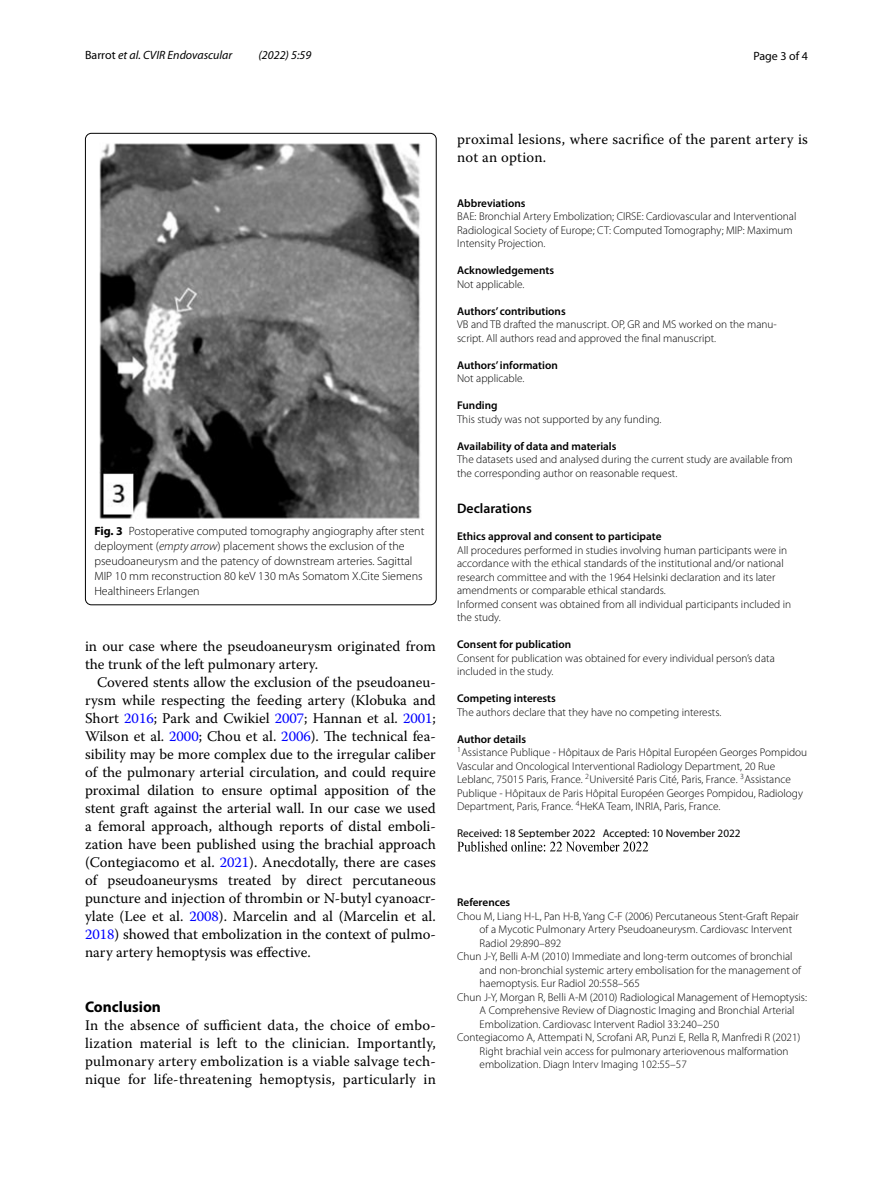
<style>
.page{position:relative;width:893px;height:1187px;background:#fff}
.page>*{position:absolute;margin:0;border:0;box-sizing:border-box;transform-origin:0 0}
.t1{font:700 15.45px "Myriad Pro";color:#000}
.t2{font:14.7px/18px "Warnock Pro";letter-spacing:.01em;color:#000}
.t3{font:600 13.8px "Myriad Pro";color:#000}
.t4{font:300 12px/15px "Myriad Pro";color:#000}
.t5{font:italic 12px "Myriad Pro";color:#000}
.t6{font:12px "Myriad Pro";color:#000}
.t7{font:300 11.25px/13.5px "Myriad Pro";color:#000}
.t8{font:600 11.25px "Myriad Pro";color:#000}
.t9{font:11.25px "Myriad Pro";color:#000}
.s1{font-style:normal}
.s2{font-weight:700}
.s3{font-style:italic}
.s4{color:#00f}
.s5{font-weight:600}
</style>
<div class="page">
<img style="left:457px;top:841px;width:192px;height:11px">
<img style="left:100px;top:143px;width:321px;height:376px">
<p class="t5" style="left:85px;top:48px;width:149px"><span class="s1">Barrot</span> et al. CVIR Endovascular</p>
<p class="t5" style="left:259px;top:48px;width:54px">(2022) 5:59</p>
<p class="t6" style="left:753px;top:48px;width:56px">Page 3 of 4</p>
<p class="t4" style="left:94px;top:523px;width:331px"><span class="s2">Fig. 3</span> Postoperative computed tomography angiography after stent deployment (<span class="s3">empty arrow</span>) placement shows the exclusion of the pseudoaneurysm and the patency of downstream arteries. Sagittal MIP 10 mm reconstruction 80 keV 130 mAs Somatom X.Cite Siemens Healthineers Erlangen</p>
<h2 class="t2" style="left:85px;top:636px;width:352px">in our case where the pseudoaneurysm originated from the trunk of the left pulmonary artery.</h2>
<p class="t2" style="left:85px;top:672px;width:352px;text-align:justify;text-indent:12px">Covered stents allow the exclusion of the pseudoaneu&shy;rysm while respecting the feeding artery (Klobuka and Short <span class="s4">2016</span>; Park and Cwikiel <span class="s4">2007</span>; Hannan et al. <span class="s4">2001</span>; Wilson et al. <span class="s4">2000</span>; Chou et al. <span class="s4">2006</span>). The technical fea&shy;sibility may be more complex due to the irregular caliber of the pulmonary arterial circulation, and could require proximal dilation to ensure optimal apposition of the stent graft against the arterial wall. In our case we used a femoral approach, although reports of distal emboli&shy;zation have been published using the brachial approach (Contegiacomo et al. <span class="s4">2021</span>). Anecdotally, there are cases of pseudoaneurysms treated by direct percutaneous puncture and injection of thrombin or N-butyl cyanoacr&shy;ylate (Lee et al. <span class="s4">2008</span>). Marcelin and al (Marcelin et al.<br><span class="s4">2018</span>) showed that embolization in the context of pulmo&shy;nary artery hemoptysis was effective.</p>
<h1 class="t1" style="left:85px;top:996px;width:77px">Conclusion</h1>
<h2 class="t2" style="left:85px;top:1015px;width:352px;text-align:justify">In the absence of sufficient data, the choice of embo&shy;lization material is left to the clinician. Importantly, pulmonary artery embolization is a viable salvage tech&shy;nique for life-threatening hemoptysis, particularly in</h2>
<h2 class="t2" style="left:457px;top:130px;width:352px">proximal lesions, where sacrifice of the parent artery is not an option.</h2>
<p class="t8" style="left:457px;top:196px;width:70px">Abbreviations</p>
<p class="t7" style="left:457px;top:210px;width:341px">BAE: Bronchial Artery Embolization; CIRSE: Cardiovascular and Interventional<br>Radiological Society of Europe; CT: Computed Tomography; MIP: Maximum<br>Intensity Projection.</p>
<p class="t8" style="left:457px;top:263px;width:98px">Acknowledgements</p>
<p class="t7" style="left:457px;top:277px;width:69px">Not applicable.</p>
<p class="t8" style="left:457px;top:304px;width:110px">Authors’ contributions</p>
<p class="t7" style="left:457px;top:318px;width:321px">VB and TB drafted the manuscript. OP, GR and MS worked on the manu&shy;script. All authors read and approved the final manuscript.</p>
<p class="t8" style="left:457px;top:358px;width:102px">Authors’ information</p>
<p class="t7" style="left:457px;top:372px;width:69px">Not applicable.</p>
<p class="t8" style="left:457px;top:398px;width:42px">Funding</p>
<p class="t7" style="left:457px;top:412px;width:206px">This study was not supported by any funding.</p>
<p class="t8" style="left:457px;top:439px;width:161px">Availability of data and materials</p>
<p class="t7" style="left:457px;top:453px;width:337px">The datasets used and analysed during the current study are available from the corresponding author on reasonable request.</p>
<p class="t3" style="left:457px;top:499px;width:76px">Declarations</p>
<p class="t8" style="left:457px;top:529px;width:206px">Ethics approval and consent to participate</p>
<p class="t7" style="left:457px;top:543px;width:336px">All procedures performed in studies involving human participants were in accordance with the ethical standards of the institutional and/or national research committee and with the 1964 Helsinki declaration and its later amendments or comparable ethical standards.<br>Informed consent was obtained from all individual participants included in the study.</p>
<p class="t8" style="left:457px;top:637px;width:116px">Consent for publication</p>
<p class="t7" style="left:457px;top:651px;width:319px">Consent for publication was obtained for every individual person’s data included in the study.</p>
<p class="t8" style="left:457px;top:691px;width:100px">Competing interests</p>
<p class="t7" style="left:457px;top:705px;width:266px">The authors declare that they have no competing interests.</p>
<p class="t7" style="left:457px;top:732px;width:352px"><span class="s5">Author details<br></span><sup>1</sup>Assistance Publique - Hôpitaux de Paris Hôpital Européen Georges Pompidou Vascular and Oncological Interventional Radiology Department, 20 Rue Leblanc, 75015 Paris, France. <sup>2</sup>Université Paris Cité, Paris, France. <sup>3</sup>Assistance Publique - Hôpitaux de Paris Hôpital Européen Georges Pompidou, Radiology Department, Paris, France. <sup>4</sup>HeKA Team, INRIA, Paris, France.</p>
<p class="t9" style="left:457px;top:826px;width:285px">Received: 18 September 2022 Accepted: 10 November 2022</p>
<p class="t8" style="left:457px;top:895px;width:55px">References</p>
<p class="t7" style="left:457px;top:909px;width:343px">Chou M, Liang H-L, Pan H-B, Yang C-F (2006) Percutaneous Stent-Graft Repair</p>
<p class="t7" style="left:480px;top:922px;width:314px">of a Mycotic Pulmonary Artery Pseudoaneurysm. Cardiovasc Intervent</p>
<p class="t7" style="left:480px;top:936px;width:83px">Radiol 29:890–892</p>
<p class="t7" style="left:457px;top:949px;width:337px">Chun J-Y, Belli A-M (2010) Immediate and long-term outcomes of bronchial</p>
<p class="t7" style="left:480px;top:963px;width:323px">and non-bronchial systemic artery embolisation for the management of</p>
<p class="t7" style="left:480px;top:976px;width:162px">haemoptysis. Eur Radiol 20:558–565</p>
<p class="t7" style="left:457px;top:990px;width:351px">Chun J-Y, Morgan R, Belli A-M (2010) Radiological Management of Hemoptysis:</p>
<p class="t7" style="left:480px;top:1003px;width:317px">A Comprehensive Review of Diagnostic Imaging and Bronchial Arterial</p>
<p class="t7" style="left:480px;top:1017px;width:241px">Embolization. Cardiovasc Intervent Radiol 33:240–250</p>
<p class="t7" style="left:457px;top:1030px;width:345px">Contegiacomo A, Attempati N, Scrofani AR, Punzi E, Rella R, Manfredi R (2021)</p>
<p class="t7" style="left:480px;top:1044px;width:310px">Right brachial vein access for pulmonary arteriovenous malformation</p>
<p class="t7" style="left:480px;top:1057px;width:209px">embolization. Diagn Interv Imaging 102:55–57</p>
</div>
